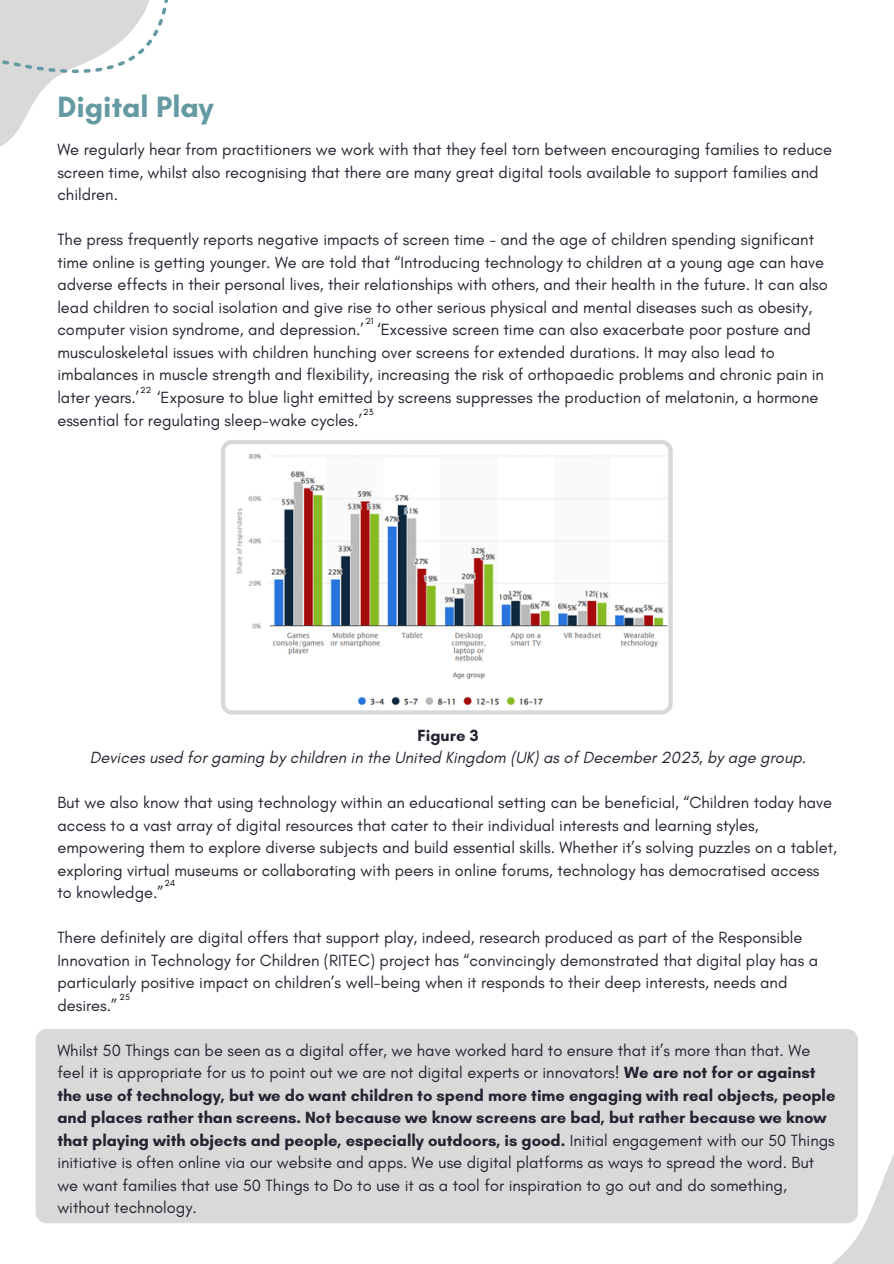
<style>
.page{position:relative;width:894px;height:1264px;background:#fff}
.page>*{position:absolute;margin:0;border:0;box-sizing:border-box;transform-origin:0 0}
.t1{font:700 30px "Glacial Indifference";color:#659aa3}
.t2{font:16.5px/22.5px "Glacial Indifference";color:#232430}
.t3{font:italic 16.5px "Glacial Indifference";color:#232430}
.t4{font:700 16.5px "Glacial Indifference";color:#232430}
.t5{font:9px "Glacial Indifference";color:#000}
.s1{font-weight:700}
</style>
<div class="page">
<svg style="left:833px;top:1085px;width:60px;height:178px"></svg>
<div style="left:36px;top:1028px;width:821px;height:195px;background:#d9d9d9;border-radius:11px"></div>
<svg style="left:0;top:0;width:168px;height:147px"></svg>
<svg style="left:221px;top:440px;width:451px;height:274px"></svg>
<p class="t1" style="left:57px;top:89px;width:158px">Digital Play</p>
<p class="t2" style="left:57px;top:138px;width:776px">We regularly hear from practitioners we work with that they feel torn between encouraging families to reduce screen time, whilst also recognising that there are many great digital tools available to support families and children.</p>
<h1 class="t2" style="left:57px;top:228px;width:771px">The press frequently reports negative impacts of screen time - and the age of children spending significant time online is getting younger. We are told that “Introducing technology to children at a young age can have adverse effects in their personal lives, their relationships with others, and their health in the future. It can also lead children to social isolation and give rise to other serious physical and mental diseases such as obesity, computer vision syndrome, and depression.’ ‘Excessive screen time can also exacerbate poor posture and musculoskeletal issues with children hunching over screens for extended durations. It may also lead to imbalances in muscle strength and flexibility, increasing the risk of orthopaedic problems and chronic pain in later years.’ ‘Exposure to blue light emitted by screens suppresses the production of melatonin, a hormone essential for regulating sleep-wake cycles.’</h1>
<p class="t5" style="left:365px;top:316px;width:10px">21</p>
<p class="t5" style="left:140px;top:384px;width:13px">22</p>
<p class="t5" style="left:363px;top:406px;width:12px">23</p>
<p class="t4" style="left:417px;top:725px;width:63px">Figure 3</p>
<p class="t3" style="left:90px;top:747px;width:717px">Devices used for gaming by children in the United Kingdom (UK) as of December 2023, by age group.</p>
<p class="t2" style="left:57px;top:791px;width:780px">But we also know that using technology within an educational setting can be beneficial, “Children today have access to a vast array of digital resources that cater to their individual interests and learning styles, empowering them to explore diverse subjects and build essential skills. Whether it’s solving puzzles on a tablet, exploring virtual museums or collaborating with peers in online forums, technology has democratised access to knowledge.”</p>
<p class="t2" style="left:57px;top:926px;width:762px">There definitely are digital offers that support play, indeed, research produced as part of the Responsible Innovation in Technology for Children (RITEC) project has “convincingly demonstrated that digital play has a particularly positive impact on children’s well-being when it responds to their deep interests, needs and desires.”</p>
<p class="t2" style="left:57px;top:1038px;width:779px">Whilst 50 Things can be seen as a digital offer, we have worked hard to ensure that it’s more than that. We feel it is appropriate for us to point out we are not digital experts or innovators! <span class="s1">We are not for or against the use of technology, but we do want children to spend more time engaging with real objects, people and places rather than screens. Not because we know screens are bad, but rather because we know that playing with objects and people, especially outdoors, is good.</span> Initial engagement with our 50 Things initiative is often online via our website and apps. We use digital platforms as ways to spread the word. But we want families that use 50 Things to Do to use it as a tool for inspiration to go out and do something, without technology.</p>
<p class="t5" style="left:164px;top:877px;width:12px">24</p>
<p class="t5" style="left:119px;top:991px;width:12px">25</p>
</div>
